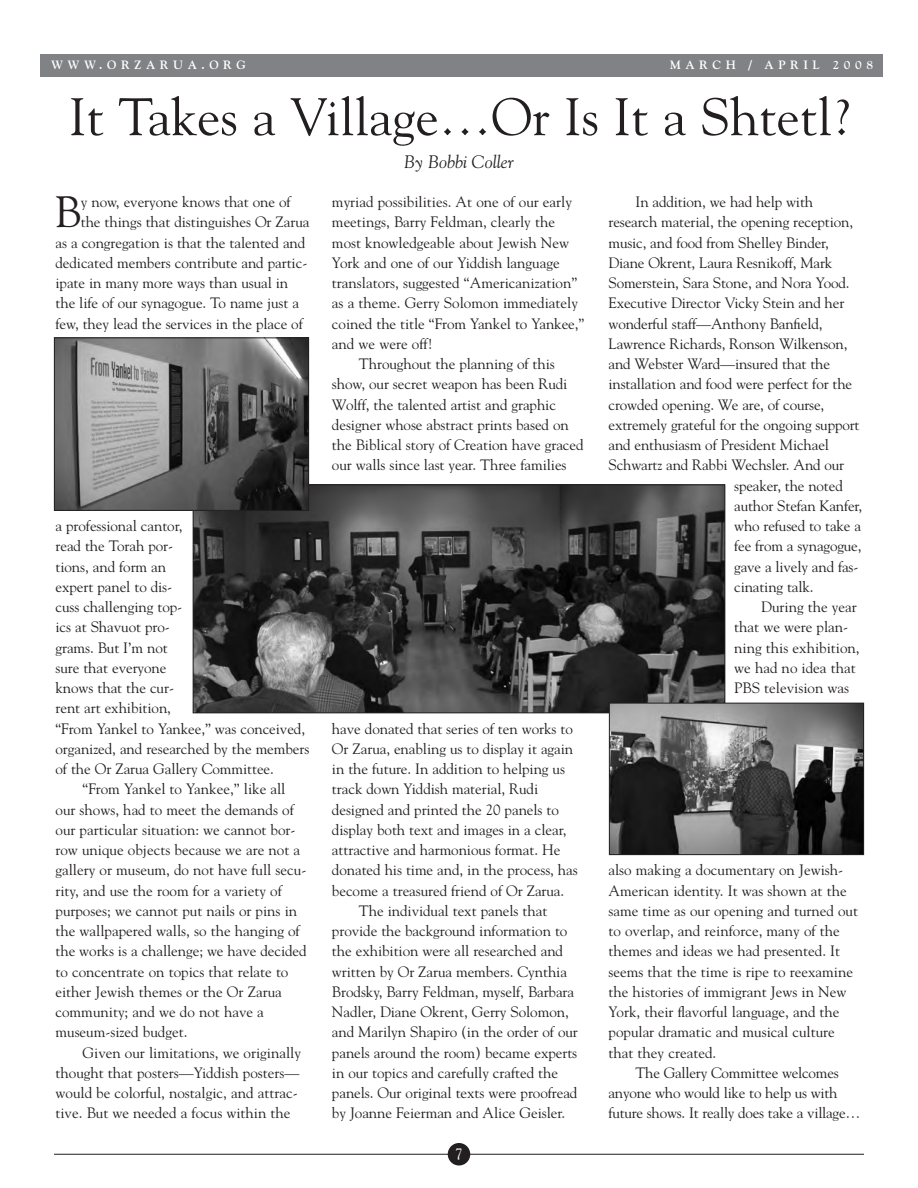
<style>
.page{position:relative;width:918px;height:1188px;background:#fff}
.page>*{position:absolute;margin:0;border:0;box-sizing:border-box;transform-origin:0 0}
.t1{font:52.5px "Goudy";color:#231f20}
.t2{font:43.65px "Goudy";color:#231f20}
.t3{font:italic 18px "Goudy";color:#231f20}
.t4{font:15px/20.2px "Goudy";letter-spacing:-.005em;color:#231f20}
.t5{font:15px "Goudy";color:#fff}
.t6{font:700 12px "Goudy";letter-spacing:.38em;color:#fff}
</style>
<div class="page">
<hr style="left:54px;top:1154px;width:810px;height:1px;background:#231f20">
<div style="left:448px;top:1143px;width:22px;height:23px;background:#231f20;border-radius:50%"></div>
<div style="left:40px;top:54px;width:844px;height:22px;background:#808285"></div>
<img style="left:195px;top:486px;width:528px;height:225px">
<div style="left:193px;top:484px;width:532px;height:229px;border:1px solid #231f20"></div>
<img style="left:611px;top:705px;width:251px;height:148px">
<div style="left:609px;top:703px;width:255px;height:152px;border:1px solid #231f20"></div>
<img style="left:56px;top:340px;width:251px;height:169px">
<div style="left:54px;top:338px;width:255px;height:173px;border:1px solid #231f20"></div>
<p class="t6" style="left:51px;top:58px;width:196px">WWW.ORZARUA.ORG</p>
<p class="t6" style="left:670px;top:58px;width:204px">MARCH / APRIL 2008</p>
<h1 class="t1" style="left:69px;top:86px;width:782px">It Takes a Village…Or Is It a Shtetl?</h1>
<p class="t3" style="left:404px;top:151px;width:111px">By Bobbi Coller</p>
<h2 class="t2" style="left:54px;top:187px;width:28px">B</h2>
<p class="t4" style="left:81px;top:192px;width:211px">y now, everyone knows that one of</p>
<p class="t4" style="left:81px;top:212px;width:230px">the things that distinguishes Or Zarua</p>
<p class="t4" style="left:56px;top:232px;width:251px">as a congregation is that the talented and</p>
<p class="t4" style="left:56px;top:253px;width:253px">dedicated members contribute and partic-</p>
<p class="t4" style="left:56px;top:273px;width:234px">ipate in many more ways than usual in</p>
<p class="t4" style="left:56px;top:293px;width:245px">the life of our synagogue. To name just a</p>
<p class="t4" style="left:56px;top:313px;width:249px">few, they lead the services in the place of</p>
<p class="t4" style="left:56px;top:516px;width:129px">a professional cantor,</p>
<p class="t4" style="left:56px;top:536px;width:119px">read the Torah por-</p>
<p class="t4" style="left:56px;top:556px;width:112px">tions, and form an</p>
<p class="t4" style="left:56px;top:577px;width:118px">expert panel to dis-</p>
<p class="t4" style="left:56px;top:597px;width:128px">cuss challenging top-</p>
<p class="t4" style="left:56px;top:617px;width:116px">ics at Shavuot pro-</p>
<p class="t4" style="left:56px;top:637px;width:114px">grams. But I’m not</p>
<p class="t4" style="left:56px;top:658px;width:113px">sure that everyone</p>
<p class="t4" style="left:56px;top:678px;width:120px">knows that the cur-</p>
<p class="t4" style="left:56px;top:698px;width:117px">rent art exhibition,</p>
<p class="t4" style="left:56px;top:718px;width:251px">“From Yankel to Yankee,” was conceived,</p>
<p class="t4" style="left:56px;top:739px;width:255px">organized, and researched by the members</p>
<p class="t4" style="left:56px;top:759px;width:220px">of the Or Zarua Gallery Committee.</p>
<p class="t4" style="left:82px;top:779px;width:204px">“From Yankel to Yankee,” like all</p>
<p class="t4" style="left:56px;top:799px;width:240px">our shows, had to meet the demands of</p>
<p class="t4" style="left:56px;top:820px;width:242px">our particular situation: we cannot bor-</p>
<p class="t4" style="left:56px;top:840px;width:246px">row unique objects because we are not a</p>
<p class="t4" style="left:56px;top:860px;width:252px">gallery or museum, do not have full secu-</p>
<p class="t4" style="left:56px;top:880px;width:228px">rity, and use the room for a variety of</p>
<p class="t4" style="left:56px;top:901px;width:243px">purposes; we cannot put nails or pins in</p>
<p class="t4" style="left:56px;top:921px;width:246px">the wallpapered walls, so the hanging of</p>
<p class="t4" style="left:56px;top:941px;width:253px">the works is a challenge; we have decided</p>
<p class="t4" style="left:56px;top:961px;width:234px">to concentrate on topics that relate to</p>
<p class="t4" style="left:56px;top:982px;width:228px">either Jewish themes or the Or Zarua</p>
<p class="t4" style="left:56px;top:1002px;width:210px">community; and we do not have a</p>
<p class="t4" style="left:56px;top:1022px;width:133px">museum-sized budget.</p>
<p class="t4" style="left:82px;top:1042px;width:220px">Given our limitations, we originally</p>
<p class="t4" style="left:56px;top:1063px;width:245px">thought that posters—Yiddish posters—</p>
<p class="t4" style="left:56px;top:1083px;width:244px">would be colorful, nostalgic, and attrac-</p>
<p class="t4" style="left:56px;top:1103px;width:237px">tive. But we needed a focus within the</p>
<p class="t4" style="left:332px;top:192px;width:242px">myriad possibilities. At one of our early</p>
<p class="t4" style="left:332px;top:212px;width:225px">meetings, Barry Feldman, clearly the</p>
<p class="t4" style="left:332px;top:232px;width:239px">most knowledgeable about Jewish New</p>
<p class="t4" style="left:332px;top:253px;width:229px">York and one of our Yiddish language</p>
<p class="t4" style="left:332px;top:273px;width:247px">translators, suggested “Americanization”</p>
<p class="t4" style="left:332px;top:293px;width:247px">as a theme. Gerry Solomon immediately</p>
<p class="t4" style="left:332px;top:313px;width:254px">coined the title “From Yankel to Yankee,”</p>
<p class="t4" style="left:332px;top:334px;width:102px">and we were off!</p>
<p class="t4" style="left:359px;top:354px;width:197px">Throughout the planning of this</p>
<p class="t4" style="left:332px;top:374px;width:237px">show, our secret weapon has been Rudi</p>
<p class="t4" style="left:332px;top:394px;width:226px">Wolff, the talented artist and graphic</p>
<p class="t4" style="left:332px;top:415px;width:238px">designer whose abstract prints based on</p>
<p class="t4" style="left:332px;top:435px;width:253px">the Biblical story of Creation have graced</p>
<p class="t4" style="left:332px;top:455px;width:236px">our walls since last year. Three families</p>
<p class="t4" style="left:332px;top:718px;width:242px">have donated that series of ten works to</p>
<p class="t4" style="left:332px;top:739px;width:243px">Or Zarua, enabling us to display it again</p>
<p class="t4" style="left:332px;top:759px;width:235px">in the future. In addition to helping us</p>
<p class="t4" style="left:332px;top:779px;width:208px">track down Yiddish material, Rudi</p>
<p class="t4" style="left:332px;top:799px;width:229px">designed and printed the 20 panels to</p>
<p class="t4" style="left:332px;top:820px;width:236px">display both text and images in a clear,</p>
<p class="t4" style="left:332px;top:840px;width:230px">attractive and harmonious format. He</p>
<p class="t4" style="left:332px;top:860px;width:247px">donated his time and, in the process, has</p>
<p class="t4" style="left:332px;top:880px;width:234px">become a treasured friend of Or Zarua.</p>
<p class="t4" style="left:359px;top:901px;width:190px">The individual text panels that</p>
<p class="t4" style="left:332px;top:921px;width:237px">provide the background information to</p>
<p class="t4" style="left:332px;top:941px;width:233px">the exhibition were all researched and</p>
<p class="t4" style="left:332px;top:961px;width:237px">written by Or Zarua members. Cynthia</p>
<p class="t4" style="left:332px;top:982px;width:244px">Brodsky, Barry Feldman, myself, Barbara</p>
<p class="t4" style="left:332px;top:1002px;width:238px">Nadler, Diane Okrent, Gerry Solomon,</p>
<p class="t4" style="left:332px;top:1022px;width:247px">and Marilyn Shapiro (in the order of our</p>
<p class="t4" style="left:332px;top:1042px;width:247px">panels around the room) became experts</p>
<p class="t4" style="left:332px;top:1063px;width:228px">in our topics and carefully crafted the</p>
<p class="t4" style="left:332px;top:1083px;width:247px">panels. Our original texts were proofread</p>
<p class="t4" style="left:332px;top:1103px;width:235px">by Joanne Feierman and Alice Geisler.</p>
<p class="t5" style="left:455px;top:1145px;width:9px">7</p>
<p class="t4" style="left:636px;top:192px;width:179px">In addition, we had help with</p>
<p class="t4" style="left:609px;top:212px;width:246px">research material, the opening reception,</p>
<p class="t4" style="left:609px;top:232px;width:222px">music, and food from Shelley Binder,</p>
<p class="t4" style="left:609px;top:253px;width:225px">Diane Okrent, Laura Resnikoff, Mark</p>
<p class="t4" style="left:609px;top:273px;width:243px">Somerstein, Sara Stone, and Nora Yood.</p>
<p class="t4" style="left:609px;top:293px;width:237px">Executive Director Vicky Stein and her</p>
<p class="t4" style="left:609px;top:313px;width:216px">wonderful staff—Anthony Banfield,</p>
<p class="t4" style="left:609px;top:334px;width:241px">Lawrence Richards, Ronson Wilkenson,</p>
<p class="t4" style="left:609px;top:354px;width:223px">and Webster Ward—insured that the</p>
<p class="t4" style="left:609px;top:374px;width:245px">installation and food were perfect for the</p>
<p class="t4" style="left:609px;top:394px;width:217px">crowded opening. We are, of course,</p>
<p class="t4" style="left:609px;top:415px;width:253px">extremely grateful for the ongoing support</p>
<p class="t4" style="left:609px;top:435px;width:222px">and enthusiasm of President Michael</p>
<p class="t4" style="left:609px;top:455px;width:237px">Schwartz and Rabbi Wechsler. And our</p>
<p class="t4" style="left:734px;top:475px;width:110px">speaker, the noted</p>
<p class="t4" style="left:734px;top:496px;width:130px">author Stefan Kanfer,</p>
<p class="t4" style="left:734px;top:516px;width:128px">who refused to take a</p>
<p class="t4" style="left:734px;top:536px;width:129px">fee from a synagogue,</p>
<p class="t4" style="left:734px;top:556px;width:126px">gave a lively and fas-</p>
<p class="t4" style="left:734px;top:577px;width:81px">cinating talk.</p>
<p class="t4" style="left:761px;top:597px;width:97px">During the year</p>
<p class="t4" style="left:734px;top:617px;width:116px">that we were plan-</p>
<p class="t4" style="left:734px;top:637px;width:127px">ning this exhibition,</p>
<p class="t4" style="left:734px;top:658px;width:123px">we had no idea that</p>
<p class="t4" style="left:734px;top:678px;width:116px">PBS television was</p>
<p class="t4" style="left:609px;top:860px;width:251px">also making a documentary on Jewish-American identity. It was shown at the same time as our opening and turned out to overlap, and reinforce, many of the themes and ideas we had presented. It seems that the time is ripe to reexamine the histories of immigrant Jews in New York, their flavorful language, and the popular dramatic and musical culture that they created.</p>
<p class="t4" style="left:609px;top:1063px;width:254px;text-indent:27px">The Gallery Committee welcomes anyone who would like to help us with future shows. It really does take a village…</p>
</div>
